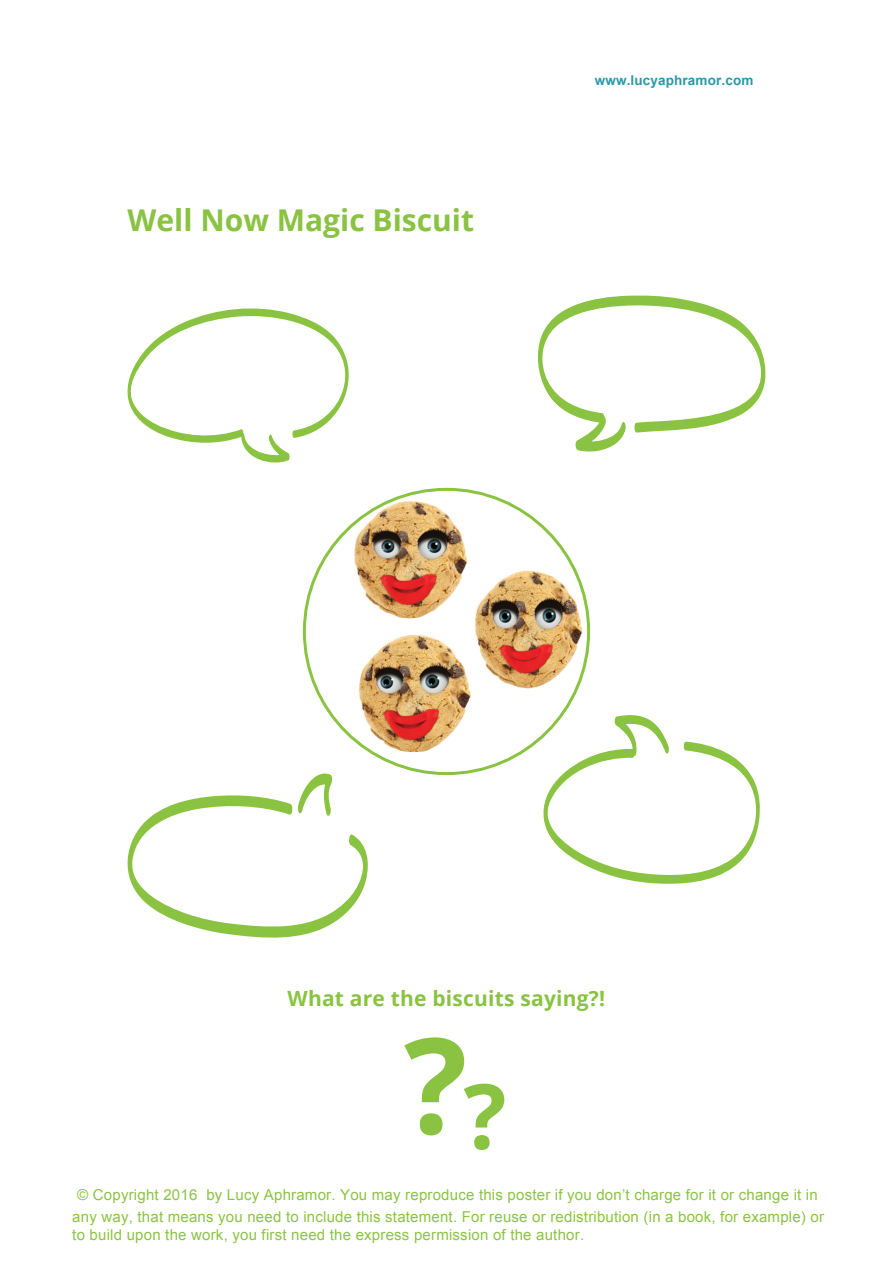
<style>
.page{position:relative;width:893px;height:1263px;background:#fff}
.page>*{position:absolute;margin:0;border:0;box-sizing:border-box;transform-origin:0 0}
.t1{font:700 132.9px "Open Sans";color:#89c341}
.t2{font:700 30px "Open Sans";color:#89c341}
.t3{font:700 21px "Open Sans";letter-spacing:.01em;color:#89c341}
.t4{font:15px/21.8px "Arial";letter-spacing:.015em;color:#8ac441;text-align:center}
.t5{font:700 13.5px "Arial";letter-spacing:.01em;color:#289aa8}
</style>
<div class="page">
<svg style="left:538px;top:295px;width:228px;height:157px"></svg>
<svg style="left:127px;top:308px;width:222px;height:155px"></svg>
<svg style="left:539px;top:714px;width:221px;height:170px"></svg>
<svg style="left:127px;top:773px;width:241px;height:165px"></svg>
<img style="left:353px;top:501px;width:114px;height:117px">
<img style="left:359px;top:635px;width:112px;height:117px">
<img style="left:463px;top:557px;width:120px;height:132px">
<h2 class="t2" style="left:128px;top:199px;width:348px">Well Now Magic Biscuit</h2>
<p class="t5" style="left:595px;top:71px;width:160px">www.lucyaphramor.com</p>
<h3 class="t3" style="left:287px;top:983px;width:319px">What are the biscuits saying?!</h3>
<h1 class="t1" style="left:404px;top:991px;width:104px">?<sub>?</sub></h1>
<p class="t4" style="left:72px;top:1184px;width:753px">© Copyright 2016 by Lucy Aphramor. You may reproduce this poster if you don’t charge for it or change it in any way, that means you need to include this statement. For reuse or redistribution (in a book, for example) or</p>
<p class="t4" style="left:72px;top:1224px;width:513px">to build upon the work, you first need the express permission of the author.</p>
</div>
